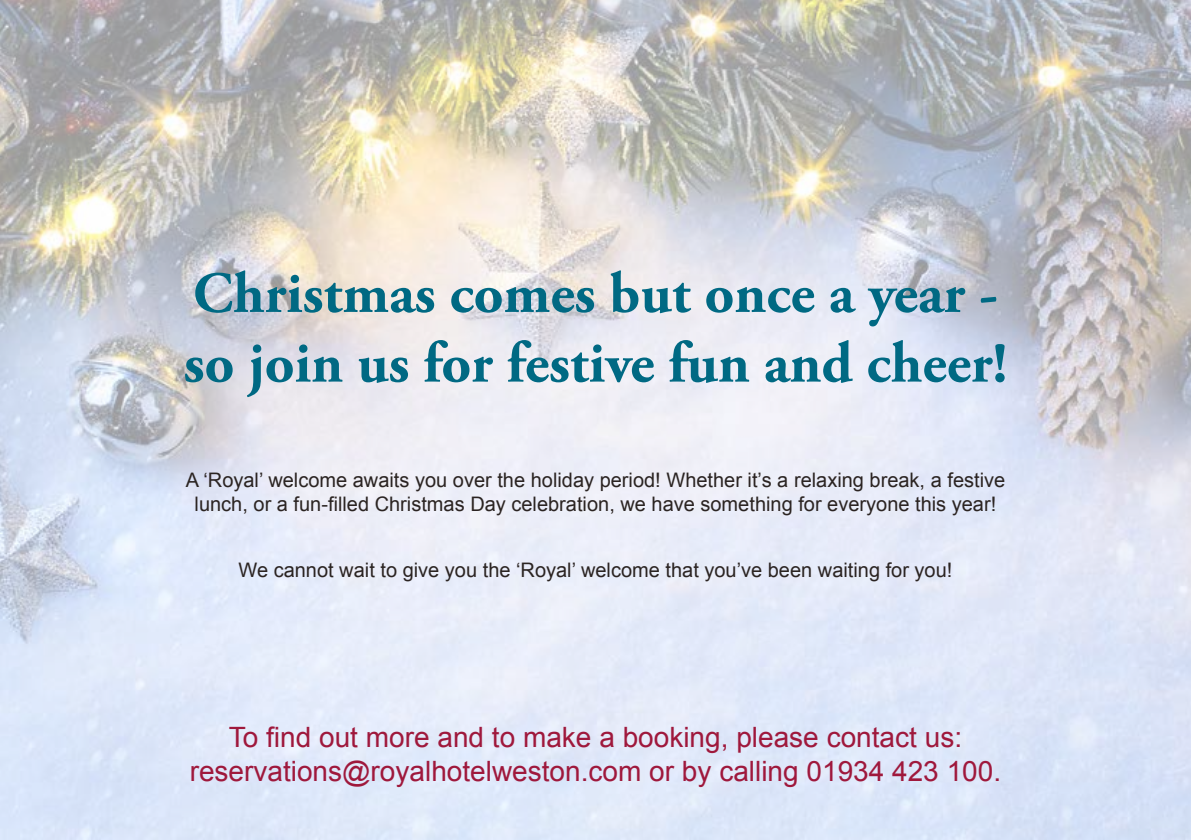
<style>
.page{position:relative;width:1191px;height:840px;background:#fff}
.page>*{position:absolute;margin:0;border:0;box-sizing:border-box;transform-origin:0 0}
.t1{font:700 58px/69.6px "Adobe Garamond Pro";color:#006983}
.t2{font:28px/33.6px "Arial";color:#9f183c;text-align:center}
.t3{font:20px/24px "Arial";color:#2b2422;text-align:center}
</style>
<div class="page">
<img style="left:0;top:0;width:1190px;height:839px">
<svg style="left:1190px;top:0;width:1px;height:839px"></svg>
<h1 class="t1" style="left:184px;top:259px;width:825px">Christmas comes but once a year - so join us for festive fun and cheer!</h1>
<p class="t3" style="left:186px;top:468px;width:821px">A ‘Royal’ welcome awaits you over the holiday period! Whether it’s a relaxing break, a festive lunch, or a fun-filled Christmas Day celebration, we have something for everyone this year!</p>
<p class="t3" style="left:238px;top:557px;width:715px">We cannot wait to give you the ‘Royal’ welcome that you’ve been waiting for you!</p>
<h2 class="t2" style="left:190px;top:720px;width:813px">To find out more and to make a booking, please contact us: reservations@royalhotelweston.com or by calling 01934 423 100.</h2>
</div>
